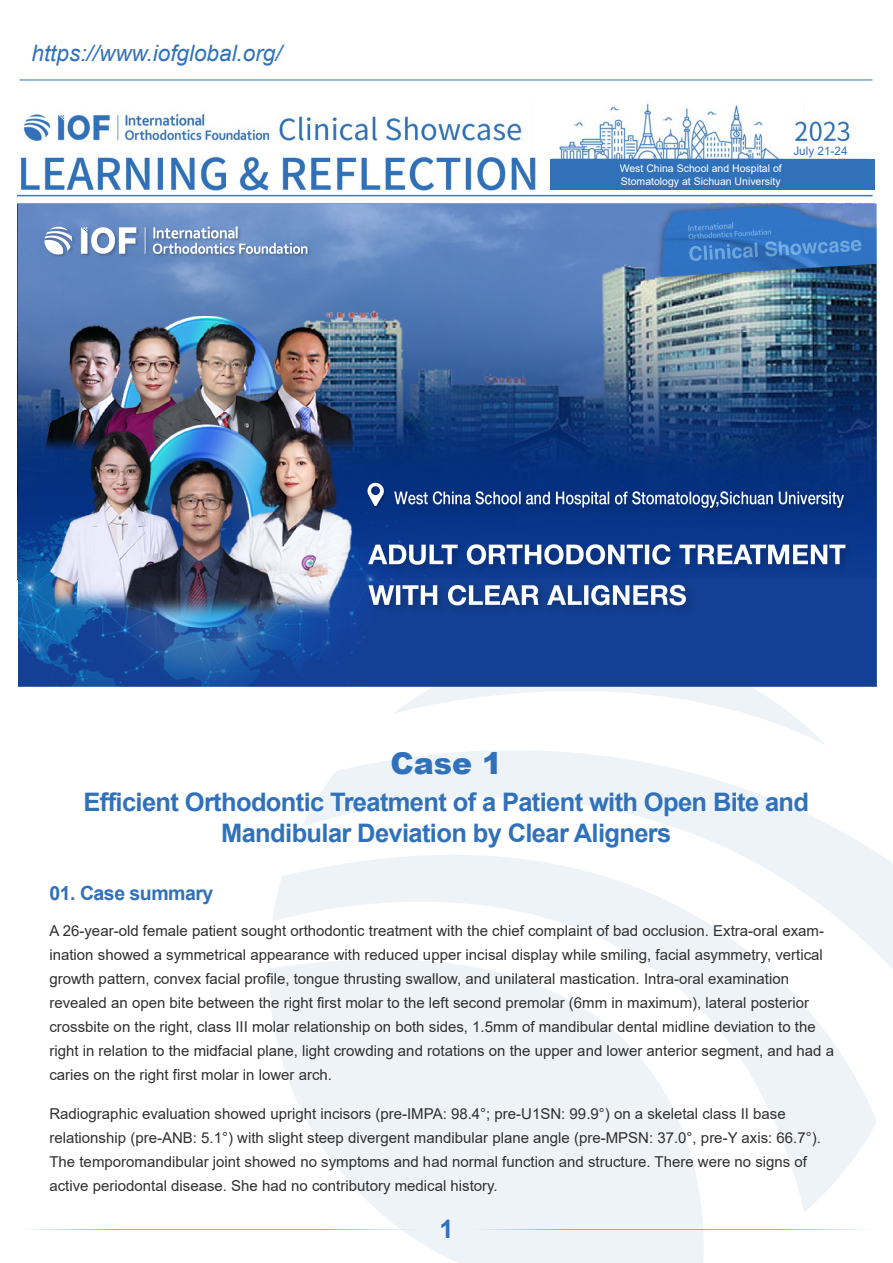
<style>
.page{position:relative;width:893px;height:1263px;background:#fff}
.page>*{position:absolute;margin:0;border:0;box-sizing:border-box;transform-origin:0 0}
.t1{font:900 30px "Arial";color:#3071bb}
.t2{font:700 25.5px/30.6px "Arial";letter-spacing:-.025em;color:#3071bb;text-align:center}
.t3{font:italic 22.5px "Arial";color:#3071bb}
.t4{font:700 19.5px "Arial";letter-spacing:-.025em;color:#3071bb}
.t5{font:15px/24px "Arial";color:#303030}
.t6{font:11.7px "Arial";color:#3171b9}
.t7{font:10.5px/13.5px "Arial";color:#fff}
</style>
<div class="page">
<svg style="left:362px;top:750px;width:531px;height:219px"></svg>
<svg style="left:277px;top:766px;width:600px;height:446px"></svg>
<svg style="left:269px;top:895px;width:478px;height:368px;fill:#eef3f8"></svg>
<svg style="left:395px;top:687px;width:429px;height:57px"></svg>
<img style="left:17px;top:103px;width:858px;height:476px">
<img style="left:18px;top:204px;width:858px;height:483px">
<div style="left:550px;top:159px;width:324px;height:30px;background:#3171b9"></div>
<div style="left:790px;top:144px;width:65px;height:14px;background:#fff"></div>
<hr style="left:19px;top:80px;width:853px;height:1px;background:#2b74bc">
<svg style="left:28px;top:1229px;width:391px;height:1px"></svg>
<svg style="left:473px;top:1229px;width:391px;height:1px"></svg>
<h3 class="t3" style="left:32px;top:38px;width:252px">https://www.iofglobal.org/</h3>
<p class="t7" style="left:620px;top:161px;width:164px">West China School and Hospital of<br>Stomatology at Sichuan University</p>
<p class="t6" style="left:793px;top:143px;width:56px">July 21-24</p>
<h1 class="t1" style="left:390px;top:741px;width:113px">Case 1</h1>
<h2 class="t2" style="left:83px;top:787px;width:727px">Efficient Orthodontic Treatment of a Patient with Open Bite and<br>Mandibular Deviation by Clear Aligners</h2>
<h3 class="t4" style="left:49px;top:879px;width:165px">01. Case summary</h3>
<p class="t5" style="left:49px;top:918px;width:786px">A 26-year-old female patient sought orthodontic treatment with the chief complaint of bad occlusion. Extra-oral exam&shy;ination showed a symmetrical appearance with reduced upper incisal display while smiling, facial asymmetry, vertical growth pattern, convex facial profile, tongue thrusting swallow, and unilateral mastication. Intra-oral examination revealed an open bite between the right first molar to the left second premolar (6mm in maximum), lateral posterior crossbite on the right, class III molar relationship on both sides, 1.5mm of mandibular dental midline deviation to the right in relation to the midfacial plane, light crowding and rotations on the upper and lower anterior segment, and had a caries on the right first molar in lower arch.</p>
<p class="t5" style="left:49px;top:1101px;width:773px">Radiographic evaluation showed upright incisors (pre-IMPA: 98.4°; pre-U1SN: 99.9°) on a skeletal class II base relationship (pre-ANB: 5.1°) with slight steep divergent mandibular plane angle (pre-MPSN: 37.0°, pre-Y axis: 66.7°).<br>The temporomandibular joint showed no symptoms and had normal function and structure. There were no signs of active periodontal disease. She had no contributory medical history.</p>
<h2 class="t2" style="left:440px;top:1214px;width:16px">1</h2>
</div>
